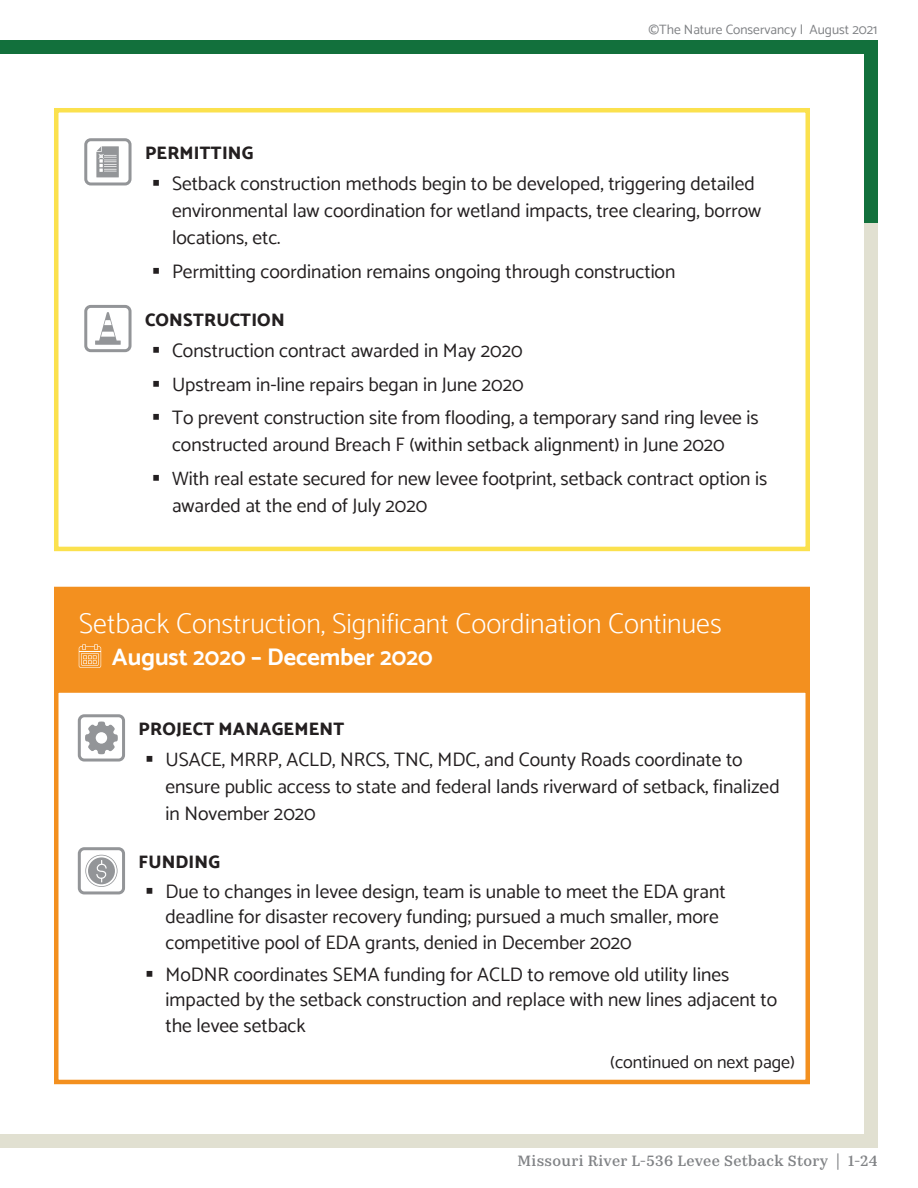
<style>
.page{position:relative;width:918px;height:1188px;background:#fff}
.page>*{position:absolute;margin:0;border:0;box-sizing:border-box;transform-origin:0 0}
.Pull_Quote{font:200 28.5px "Catamaran";color:#fff}
.Byline_Title{font:700 24px "Catamaran";color:#fff}
.t1{font:19.5px/27px "Catamaran";color:#231f20}
.Pop-up_Headers{font:800 18px "Catamaran";letter-spacing:.01em;color:#231f20}
.Body_Text{font:18px "Catamaran";color:#231f20}
.t2{font:500 15px "Kazimir Text";letter-spacing:.025em;color:#808285}
.t3{font:13.5px "Catamaran";color:#808285}
</style>
<div class="page">
<div style="left:0;top:40px;width:878px;height:183px;background:#12703c"></div>
<div style="left:0;top:223px;width:878px;height:925px;background:#e1e0d1"></div>
<div style="left:0;top:54px;width:864px;height:1080px;background:#fff"></div>
<div style="left:54px;top:108px;width:756px;height:443px;background:#fff;border:4px solid #fbe14e"></div>
<div style="left:84px;top:138px;width:48px;height:47px;border:3px solid #939598;border-radius:5px"></div>
<svg style="left:96px;top:146px;width:23px;height:31px"></svg>
<div style="left:84px;top:305px;width:48px;height:47px;border:3px solid #939598;border-radius:5px"></div>
<svg style="left:95px;top:312px;width:26px;height:33px"></svg>
<div style="left:54px;top:688px;width:756px;height:396px;background:#fff;border:4px solid #f3901f"></div>
<div style="left:54px;top:586px;width:756px;height:109px;background:#f3901f"></div>
<div style="left:78px;top:714px;width:47px;height:48px;border:3px solid #939598;border-radius:5px"></div>
<svg style="left:84px;top:714px;width:35px;height:41px"></svg>
<div style="left:78px;top:847px;width:47px;height:47px;border:3px solid #939598;border-radius:5px"></div>
<svg style="left:85px;top:855px;width:33px;height:32px"></svg>
<p class="t3" style="left:648px;top:21px;width:231px">©The Nature Conservancy | August 2021</p>
<p class="Pop-up_Headers" style="left:145px;top:142px;width:110px">PERMITTING</p>
<p class="t1" style="left:172px;top:170px;width:591px">Setback construction methods begin to be developed, triggering detailed environmental law coordination for wetland impacts, tree clearing, borrow locations, etc.</p>
<p class="t1" style="left:172px;top:258px;width:505px">Permitting coordination remains ongoing through construction</p>
<p class="Pop-up_Headers" style="left:145px;top:309px;width:141px">CONSTRUCTION</p>
<p class="t1" style="left:172px;top:337px;width:352px">Construction contract awarded in May 2020</p>
<p class="t1" style="left:172px;top:370px;width:353px">Upstream in-line repairs began in June 2020</p>
<p class="t1" style="left:172px;top:404px;width:588px">To prevent construction site from flooding, a temporary sand ring levee is constructed around Breach F (within setback alignment) in June 2020</p>
<p class="t1" style="left:172px;top:465px;width:597px">With real estate secured for new levee footprint, setback contract option is awarded at the end of July 2020</p>
<p class="Pull_Quote" style="left:79px;top:607px;width:645px">Setback Construction, Significant Coordination Continues</p>
<p class="Byline_Title" style="left:112px;top:643px;width:322px">August 2020 – December 2020</p>
<p class="Pop-up_Headers" style="left:139px;top:718px;width:207px">PROJECT MANAGEMENT</p>
<p class="t1" style="left:166px;top:746px;width:616px">USACE, MRRP, ACLD, NRCS, TNC, MDC, and County Roads coordinate to ensure public access to state and federal lands riverward of setback, finalized in November 2020</p>
<p class="Pop-up_Headers" style="left:139px;top:851px;width:83px">FUNDING</p>
<p class="t1" style="left:166px;top:878px;width:562px;line-height:25.5px">Due to changes in levee design, team is unable to meet the EDA grant deadline for disaster recovery funding; pursued a much smaller, more competitive pool of EDA grants, denied in December 2020</p>
<p class="t1" style="left:166px;top:961px;width:613px;line-height:25.5px">MoDNR coordinates SEMA funding for ACLD to remove old utility lines impacted by the setback construction and replace with new lines adjacent to the levee setback</p>
<p class="Body_Text" style="left:610px;top:1051px;width:186px">(continued on next page)</p>
<p class="t2" style="left:517px;top:1150px;width:362px">Missouri River L-536 Levee Setback Story | 1-24</p>
</div>
